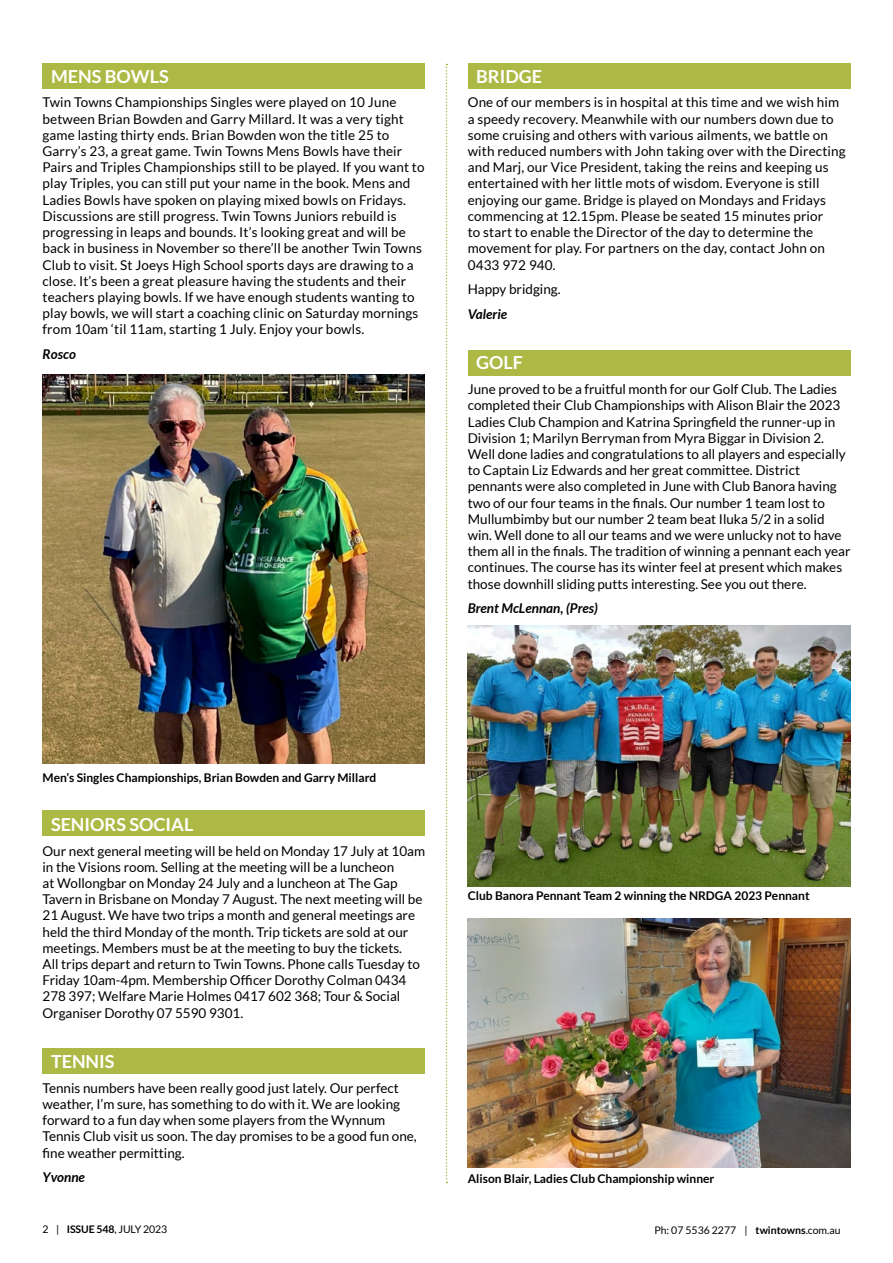
<style>
.page{position:relative;width:893px;height:1263px;background:#fff}
.page>*{position:absolute;margin:0;border:0;box-sizing:border-box;transform-origin:0 0}
.t1{font:700 18px "Lato";color:#fff}
.t2{font:13.5px/16.2px "Lato";color:#000}
.t3{font:italic 700 13.5px "Lato";color:#000}
.t4{font:700 12px "Lato";color:#000}
.t5{font:10.5px "Lato";color:#000}
.s1{font-weight:700}
</style>
<div class="page">
<img style="left:43px;top:374px;width:382px;height:389px">
<div style="left:42px;top:810px;width:383px;height:26px;background:#acba45"></div>
<div style="left:43px;top:1049px;width:382px;height:25px;background:#acba45"></div>
<div style="left:42px;top:63px;width:383px;height:26px;background:#acba45"></div>
<div style="left:468px;top:63px;width:382px;height:26px;background:#acba45"></div>
<div style="left:468px;top:350px;width:382px;height:25px;background:#acba45"></div>
<svg style="left:446px;top:64px;width:1px;height:1119px"></svg>
<img style="left:468px;top:918px;width:382px;height:249px">
<img style="left:468px;top:626px;width:382px;height:260px">
<h1 class="t1" style="left:51px;top:66px;width:119px">MENS BOWLS</h1>
<p class="t2" style="left:43px;top:94px;width:384px">Twin Towns Championships Singles were played on 10 June between Brian Bowden and Garry Millard. It was a very tight game lasting thirty ends. Brian Bowden won the title 25 to Garry’s 23, a great game. Twin Towns Mens Bowls have their Pairs and Triples Championships still to be played. If you want to play Triples, you can still put your name in the book. Mens and Ladies Bowls have spoken on playing mixed bowls on Fridays.<br>Discussions are still progress. Twin Towns Juniors rebuild is progressing in leaps and bounds. It’s looking great and will be back in business in November so there’ll be another Twin Towns Club to visit. St Joeys High School sports days are drawing to a close. It’s been a great pleasure having the students and their teachers playing bowls. If we have enough students wanting to play bowls, we will start a coaching clinic on Saturday mornings from 10am ‘til 11am, starting 1 July. Enjoy your bowls.</p>
<p class="t3" style="left:43px;top:346px;width:35px">Rosco</p>
<h1 class="t1" style="left:476px;top:66px;width:67px">BRIDGE</h1>
<p class="t2" style="left:468px;top:94px;width:379px">One of our members is in hospital at this time and we wish him a speedy recovery. Meanwhile with our numbers down due to some cruising and others with various ailments, we battle on with reduced numbers with John taking over with the Directing and Marj, our Vice President, taking the reins and keeping us entertained with her little mots of wisdom. Everyone is still enjoying our game. Bridge is played on Mondays and Fridays commencing at 12.15pm. Please be seated 15 minutes prior<br>to start to enable the Director of the day to determine the movement for play. For partners on the day, contact John on 0433 972 940.</p>
<p class="t2" style="left:468px;top:281px;width:94px">Happy bridging.</p>
<p class="t3" style="left:468px;top:306px;width:41px">Valerie</p>
<h1 class="t1" style="left:476px;top:353px;width:48px">GOLF</h1>
<p class="t2" style="left:468px;top:381px;width:384px">June proved to be a fruitful month for our Golf Club. The Ladies completed their Club Championships with Alison Blair the 2023<br>Ladies Club Champion and Katrina Springfield the runner-up in Division 1; Marilyn Berryman from Myra Biggar in Division 2.<br>Well done ladies and congratulations to all players and especially to Captain Liz Edwards and her great committee. District pennants were also completed in June with Club Banora having two of our four teams in the finals. Our number 1 team lost to Mullumbimby but our number 2 team beat Iluka 5/2 in a solid win. Well done to all our teams and we were unlucky not to have them all in the finals. The tradition of winning a pennant each year continues. The course has its winter feel at present which makes those downhill sliding putts interesting. See you out there.</p>
<p class="t3" style="left:468px;top:601px;width:132px">Brent McLennan, (Pres)</p>
<p class="t4" style="left:43px;top:771px;width:335px">Men’s Singles Championships, Brian Bowden and Garry Millard</p>
<h1 class="t1" style="left:51px;top:814px;width:144px">SENIORS SOCIAL</h1>
<p class="t2" style="left:43px;top:842px;width:384px">Our next general meeting will be held on Monday 17 July at 10am in the Visions room. Selling at the meeting will be a luncheon<br>at Wollongbar on Monday 24 July and a luncheon at The Gap Tavern in Brisbane on Monday 7 August. The next meeting will be 21 August. We have two trips a month and general meetings are held the third Monday of the month. Trip tickets are sold at our meetings. Members must be at the meeting to buy the tickets.<br>All trips depart and return to Twin Towns. Phone calls Tuesday to Friday 10am-4pm. Membership Officer Dorothy Colman 0434<br>278 397; Welfare Marie Holmes 0417 602 368; Tour &amp; Social Organiser Dorothy 07 5590 9301.</p>
<h1 class="t1" style="left:51px;top:1051px;width:65px">TENNIS</h1>
<p class="t2" style="left:43px;top:1080px;width:376px">Tennis numbers have been really good just lately. Our perfect weather, I’m sure, has something to do with it. We are looking forward to a fun day when some players from the Wynnum Tennis Club visit us soon. The day promises to be a good fun one, fine weather permitting.</p>
<p class="t3" style="left:43px;top:1170px;width:44px">Yvonne</p>
<p class="t4" style="left:468px;top:889px;width:343px">Club Banora Pennant Team 2 winning the NRDGA 2023 Pennant</p>
<p class="t4" style="left:468px;top:1172px;width:248px">Alison Blair, Ladies Club Championship winner</p>
<p class="t5" style="left:43px;top:1224px;width:126px">2 | <span class="s1">ISSUE 548</span>, JULY 2023</p>
<p class="t5" style="left:654px;top:1224px;width:188px">Ph: 07 5536 2277 | <span class="s1">twintowns</span>.com.au</p>
</div>
